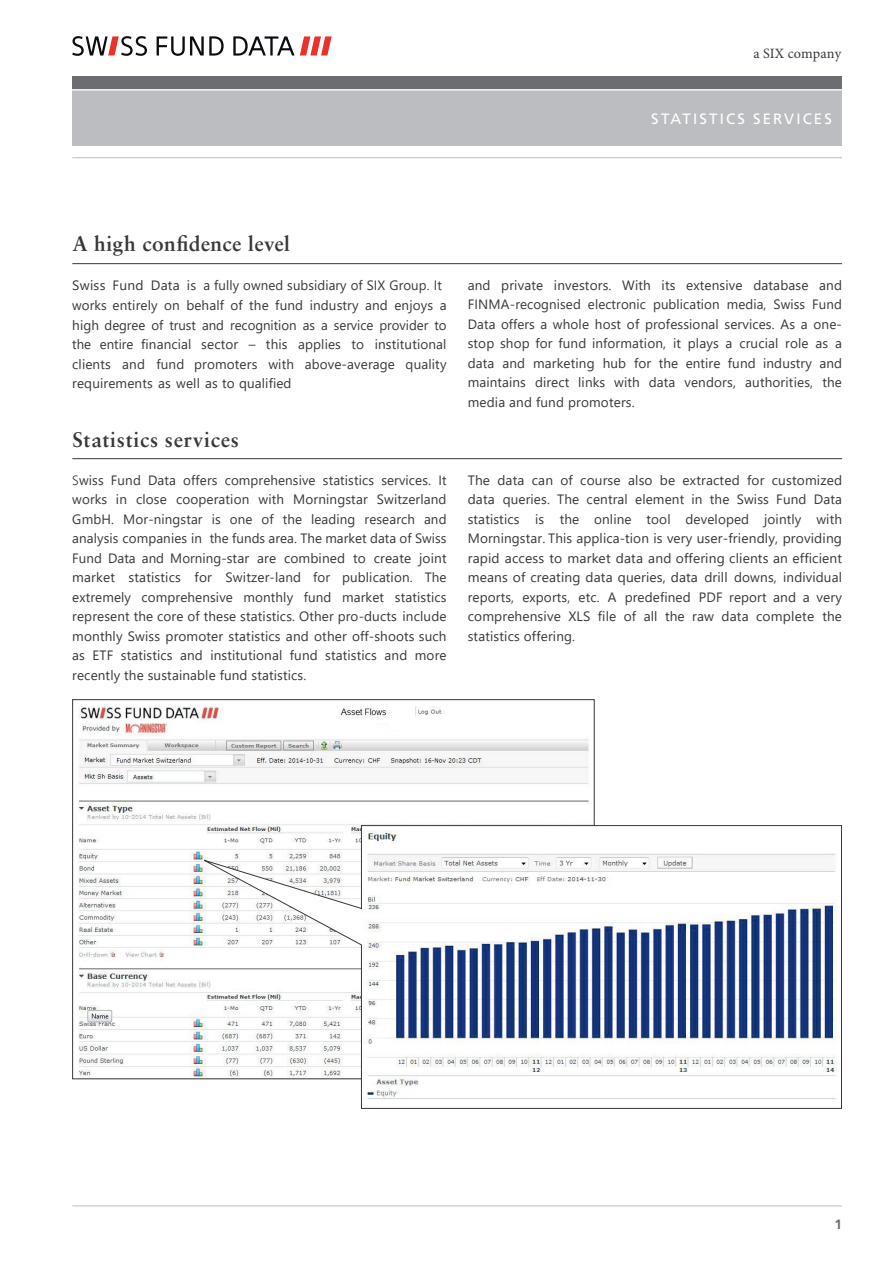
<style>
.page{position:relative;width:893px;height:1263px;background:#fff}
.page>*{position:absolute;margin:0;border:0;box-sizing:border-box;transform-origin:0 0}
.t1{font:700 21px "Sabon";letter-spacing:.035em;color:#393836}
.t2{font:15px "Frutiger";letter-spacing:.14em;color:#fff}
.t3{font:14.25px "Minion Pro";letter-spacing:.005em;color:#393836}
.t4{font:13.5px/19.5px "Segoe UI";letter-spacing:.01em;color:#393836;text-align:justify}
.t5{font:700 13.5px "Frutiger";color:#6c6d70}
.s1{font-family:"Frutiger";font-weight:300}
</style>
<div class="page">
<div style="left:72px;top:82px;width:770px;height:64px;background:#bcbdc0"></div>
<div style="left:72px;top:77px;width:770px;height:12px;background:#6c6d70"></div>
<hr style="left:65px;top:89px;width:807px;height:1px;background:#fff">
<hr style="left:72px;top:157px;width:770px;height:1px;background:#bcbdc0">
<hr style="left:72px;top:1205px;width:770px;height:1px;background:#bcbdc0">
<svg style="left:72px;top:36px;width:75px;height:20px"></svg>
<svg style="left:157px;top:36px;width:67px;height:20px"></svg>
<svg style="left:233px;top:36px;width:99px;height:20px"></svg>
<hr style="left:72px;top:263px;width:770px;height:1px;background:#393836">
<hr style="left:72px;top:458px;width:770px;height:1px;background:#393836">
<img style="left:78px;top:707px;width:515px;height:370px">
<svg style="left:197px;top:825px;width:645px;height:284px"></svg>
<p class="t3" style="left:753px;top:44px;width:89px">a SIX company</p>
<p class="t2" style="left:651px;top:110px;width:182px">STATISTICS SERVICES</p>
<h1 class="t1" style="left:72px;top:230px;width:219px">A high confidence level</h1>
<p class="t4" style="left:72px;top:274px;width:376px;text-align:left">Swiss Fund Data is a fully owned subsidiary of SIX Group. It works entirely on behalf of the fund industry and enjoys a high degree of trust and recognition as a service provider to the entire financial sector – this applies to institutional clients and fund promoters with above-average quality requirements as well as to qualified</p>
<h1 class="t1" style="left:72px;top:427px;width:168px">Statistics services</h1>
<p class="t4" style="left:72px;top:469px;width:376px"><span class="s1">S</span>wiss Fund Data offers comprehensive statistics services. It works in close cooperation with Morningstar Switzerland GmbH. Mor-ningstar is one of the leading research and analysis companies in the funds area. The market data of Swiss Fund Data and Morning-star are combined to create joint market statistics for Switzer-land for publication. The extremely comprehensive monthly fund market statistics represent the core of these statistics. Other pro-ducts include monthly Swiss promoter statistics and other off-shoots such as ETF statistics and institutional fund statistics and more recently the sustainable fund statistics.</p>
<p class="t4" style="left:468px;top:274px;width:376px">and private investors. With its extensive database and FINMA-recognised electronic publication media, Swiss Fund Data offers a whole host of professional services. As a one&shy;stop shop for fund information, it plays a crucial role as a data and marketing hub for the entire fund industry and maintains direct links with data vendors, authorities, the media and fund promoters.</p>
<p class="t4" style="left:468px;top:469px;width:376px">The data can of course also be extracted for customized data queries. The central element in the Swiss Fund Data statistics is the online tool developed jointly with Morningstar. This applica-tion is very user-friendly, providing rapid access to market data and offering clients an efficient means of creating data queries, data drill downs, individual reports, exports, etc. A predefined PDF report and a very comprehensive XLS file of all the raw data complete the statistics offering.</p>
<p class="t5" style="left:834px;top:1216px;width:9px">1</p>
</div>
